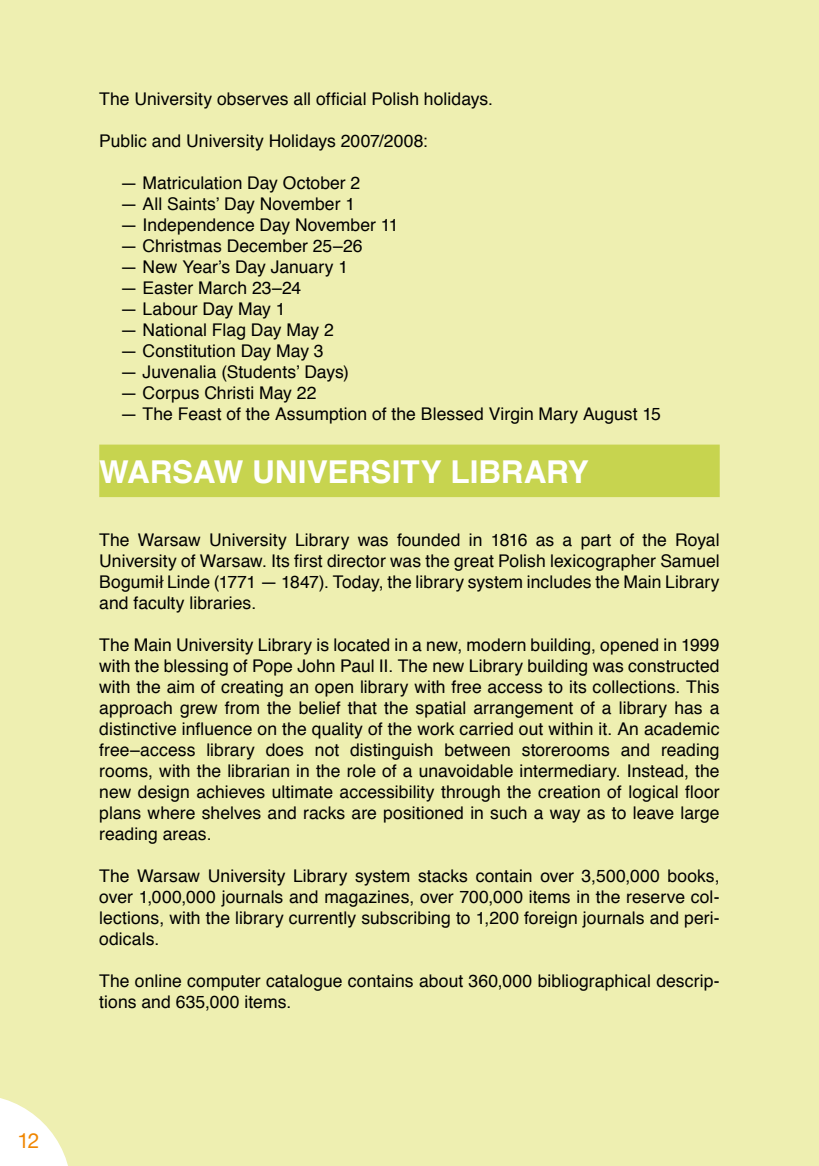
<style>
.page{position:relative;width:819px;height:1166px;background:#eeefb1}
.page>*{position:absolute;margin:0;border:0;box-sizing:border-box;transform-origin:0 0}
.t1{font:700 31.5px "Helvetica CE";letter-spacing:-.005em;color:#fff}
.t2{font:21px "Helvetica Neue";color:#f08600}
.t3{font:17.5px/21px "Helvetica CE";letter-spacing:.005em;color:#000;text-align:justify}
</style>
<div class="page">
<svg style="left:0;top:1098px;width:68px;height:68px"></svg>
<div style="left:99px;top:445px;width:620px;height:52px;background:#c7d44f"></div>
<p class="t2" style="left:18px;top:1128px;width:22px">12</p>
<p class="t3" style="left:99px;top:89px;width:395px">The University observes all official Polish holidays.</p>
<p class="t3" style="left:99px;top:131px;width:330px">Public and University Holidays 2007/2008:</p>
<p class="t3" style="left:120px;top:173px;width:241px">— Matriculation Day October 2</p>
<p class="t3" style="left:120px;top:194px;width:236px">— All Saints’ Day November 1</p>
<p class="t3" style="left:120px;top:215px;width:280px">— Independence Day November 11</p>
<p class="t3" style="left:120px;top:236px;width:244px">— Christmas December 25–26</p>
<p class="t3" style="left:120px;top:257px;width:229px">— New Year’s Day January 1</p>
<p class="t3" style="left:120px;top:278px;width:182px">— Easter March 23–24</p>
<p class="t3" style="left:120px;top:299px;width:167px">— Labour Day May 1</p>
<p class="t3" style="left:120px;top:320px;width:215px">— National Flag Day May 2</p>
<p class="t3" style="left:120px;top:341px;width:205px">— Constitution Day May 3</p>
<p class="t3" style="left:120px;top:362px;width:230px">— Juvenalia (Students’ Days)</p>
<p class="t3" style="left:120px;top:383px;width:198px">— Corpus Christi May 22</p>
<p class="t3" style="left:120px;top:404px;width:542px">— The Feast of the Assumption of the Blessed Virgin Mary August 15</p>
<h1 class="t1" style="left:99px;top:450px;width:491px">WARSAW UNIVERSITY LIBRARY</h1>
<p class="t3" style="left:99px;top:530px;width:622px">The Warsaw University Library was founded in 1816 as a part of the Royal University of Warsaw. Its first director was the great Polish lexicographer Samuel Bogumił Linde (1771 — 1847). Today, the library system includes the Main Library and faculty libraries.</p>
<p class="t3" style="left:99px;top:635px;width:622px">The Main University Library is located in a new, modern building, opened in 1999 with the blessing of Pope John Paul II. The new Library building was constructed with the aim of creating an open library with free access to its collections. This approach grew from the belief that the spatial arrangement of a library has a distinctive influence on the quality of the work carried out within it. An academic free–access library does not distinguish between storerooms and reading rooms, with the librarian in the role of a unavoidable intermediary. Instead, the new design achieves ultimate accessibility through the creation of logical floor plans where shelves and racks are positioned in such a way as to leave large reading areas.</p>
<p class="t3" style="left:99px;top:866px;width:622px">The Warsaw University Library system stacks contain over 3,500,000 books, over 1,000,000 journals and magazines, over 700,000 items in the reserve col&shy;lections, with the library currently subscribing to 1,200 foreign journals and peri&shy;odicals.</p>
<p class="t3" style="left:99px;top:971px;width:622px">The online computer catalogue contains about 360,000 bibliographical descrip&shy;tions and 635,000 items.</p>
</div>
